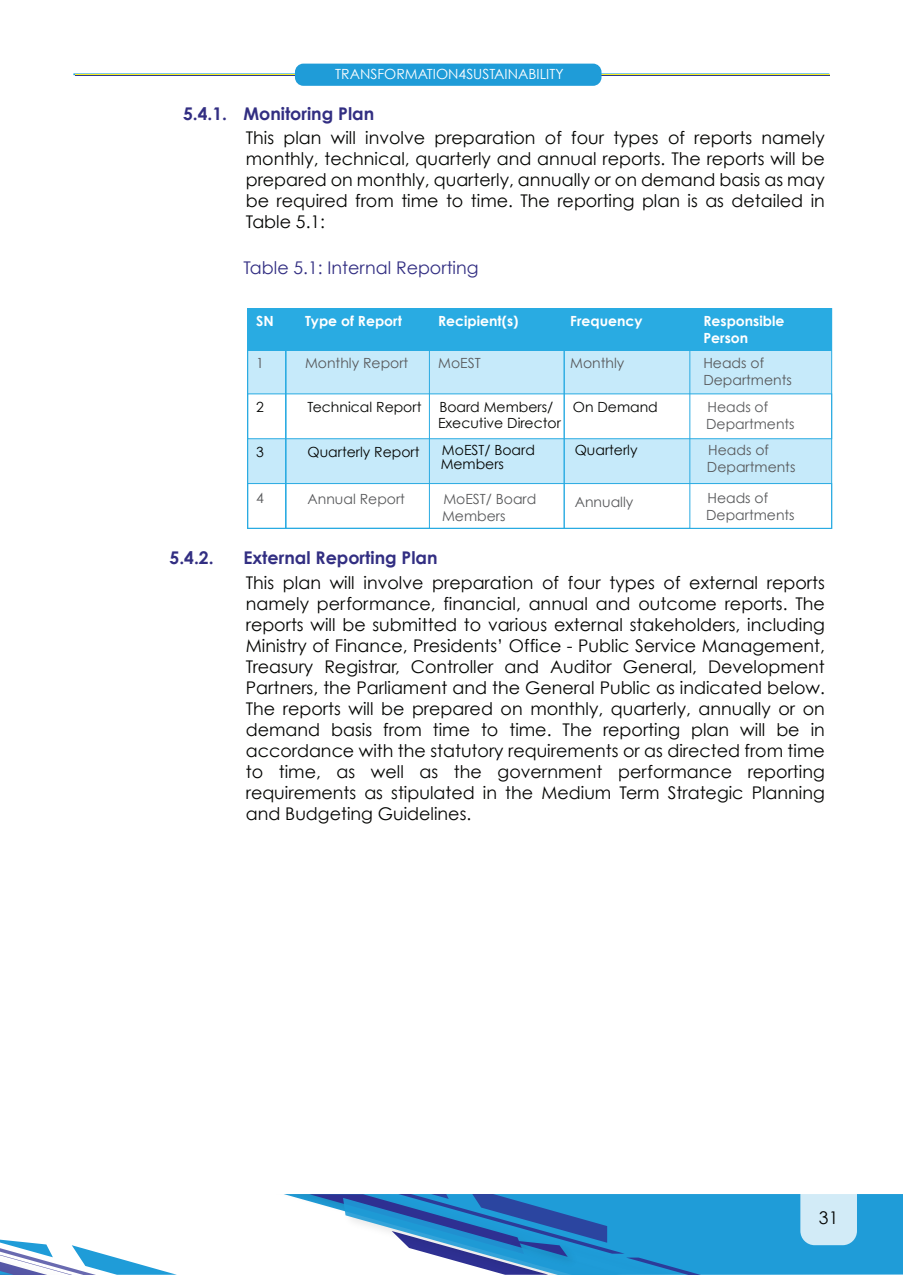
<style>
.page{position:relative;width:903px;height:1275px;background:#fff}
.page>*{position:absolute;margin:0;border:0;box-sizing:border-box;transform-origin:0 0}
.t1{font:17.5px/21px "Century Gothic";color:#040503;text-align:justify}
.t2{font:700 17.5px "Century Gothic";color:#322e82}
.t3{font:17.5px "Century Gothic";color:#322e82}
.t4{font:14px/17.5px "Century Gothic";color:#58595b}
.t5{font:14px/14.2px "Century Gothic";color:#040503}
.t6{font:700 14px/16.8px "Century Gothic";color:#fff}
.t7{font:14px "Century Gothic";color:#fff}
</style>
<div class="page">
<div style="left:717px;top:1194px;width:186px;height:81px;background:#1f9cd8"></div>
<svg style="left:309px;top:1194px;width:408px;height:81px"></svg>
<svg style="left:0;top:1239px;width:177px;height:36px"></svg>
<div style="left:800px;top:1194px;width:57px;height:51px;background:#d2ebf7"></div>
<div style="left:248px;top:439px;width:584px;height:45px;background:#c6eafa"></div>
<div style="left:248px;top:309px;width:584px;height:85px;background:#c6eafa"></div>
<hr style="left:73px;top:73px;width:756px;height:2px;background:#1f9cd8">
<hr style="left:75px;top:74px;width:754px;height:1px;background:#f7ee1f">
<hr style="left:75px;top:75px;width:754px;height:1px;background:#f7ee1f">
<div style="left:295px;top:64px;width:306px;height:22px;background:#1f9cd8;border-radius:8px"></div>
<div style="left:248px;top:309px;width:584px;height:42px;background:#29abe2"></div>
<div style="left:247px;top:308px;width:39px;height:221px;border:1px solid #29abe2"></div>
<div style="left:564px;top:308px;width:126px;height:221px;border:1px solid #29abe2"></div>
<div style="left:247px;top:393px;width:585px;height:46px;border:1px solid #29abe2"></div>
<div style="left:247px;top:483px;width:585px;height:46px;border:1px solid #29abe2"></div>
<p class="t7" style="left:335px;top:64px;width:230px">TRANSFORMATION4SUSTAINABILITY</p>
<p class="t2" style="left:183px;top:100px;width:193px">5.4.1. Monitoring Plan</p>
<p class="t1" style="left:246px;top:127px;width:580px">This plan will involve preparation of four types of reports namely monthly, technical, quarterly and annual reports. The reports will be prepared on monthly, quarterly, annually or on demand basis as may be required from time to time. The reporting plan is as detailed in Table 5.1:</p>
<p class="t3" style="left:243px;top:255px;width:237px">Table 5.1: Internal Reporting</p>
<p class="t6" style="left:256px;top:312px;width:19px">SN</p>
<p class="t6" style="left:305px;top:312px;width:98px">Type of Report</p>
<p class="t6" style="left:438px;top:312px;width:82px">Recipient(s)</p>
<p class="t6" style="left:570px;top:312px;width:74px">Frequency</p>
<p class="t6" style="left:703px;top:312px;width:82px">Responsible<br>Person</p>
<p class="t4" style="left:256px;top:354px;width:9px">1</p>
<p class="t4" style="left:305px;top:354px;width:105px">Monthly Report</p>
<p class="t4" style="left:438px;top:354px;width:44px">MoEST</p>
<p class="t4" style="left:570px;top:354px;width:56px">Monthly</p>
<p class="t4" style="left:703px;top:355px;width:90px;line-height:16.8px">Heads of<br>Departments</p>
<p class="t5" style="left:256px;top:399px;width:9px">2</p>
<p class="t5" style="left:256px;top:445px;width:9px">3</p>
<p class="t4" style="left:256px;top:489px;width:9px">4</p>
<p class="t5" style="left:307px;top:399px;width:115px">Technical Report</p>
<p class="t5" style="left:307px;top:445px;width:113px">Quarterly Report</p>
<p class="t4" style="left:307px;top:490px;width:99px">Annual Report</p>
<p class="t4" style="left:442px;top:490px;width:96px;line-height:16.8px">MoEST/ Board<br>Members</p>
<p class="t5" style="left:438px;top:398px;width:124px;line-height:16.8px">Board Members/<br>Executive Director</p>
<p class="t5" style="left:573px;top:399px;width:86px">On Demand</p>
<p class="t4" style="left:706px;top:398px;width:90px">Heads of<br>Departments</p>
<p class="t4" style="left:707px;top:441px;width:90px">Heads of<br>Departments</p>
<p class="t5" style="left:441px;top:443px;width:96px">MoEST/ Board<br>Members</p>
<p class="t5" style="left:575px;top:443px;width:64px">Quarterly</p>
<p class="t4" style="left:575px;top:493px;width:60px">Annually</p>
<p class="t4" style="left:706px;top:489px;width:90px">Heads of<br>Departments</p>
<p class="t2" style="left:170px;top:544px;width:46px">5.4.2.</p>
<p class="t2" style="left:243px;top:544px;width:196px">External Reporting Plan</p>
<p class="t1" style="left:246px;top:571px;width:580px">This plan will involve preparation of four types of external reports namely performance, financial, annual and outcome reports. The reports will be submitted to various external stakeholders, including Ministry of Finance, Presidents’ Office - Public Service Management, Treasury Registrar, Controller and Auditor General, Development Partners, the Parliament and the General Public as indicated below.<br>The reports will be prepared on monthly, quarterly, annually or on demand basis from time to time. The reporting plan will be in accordance with the statutory requirements or as directed from time to time, as well as the government performance reporting requirements as stipulated in the Medium Term Strategic Planning and Budgeting Guidelines.</p>
<p class="t1" style="left:819px;top:1207px;width:21px">31</p>
</div>
